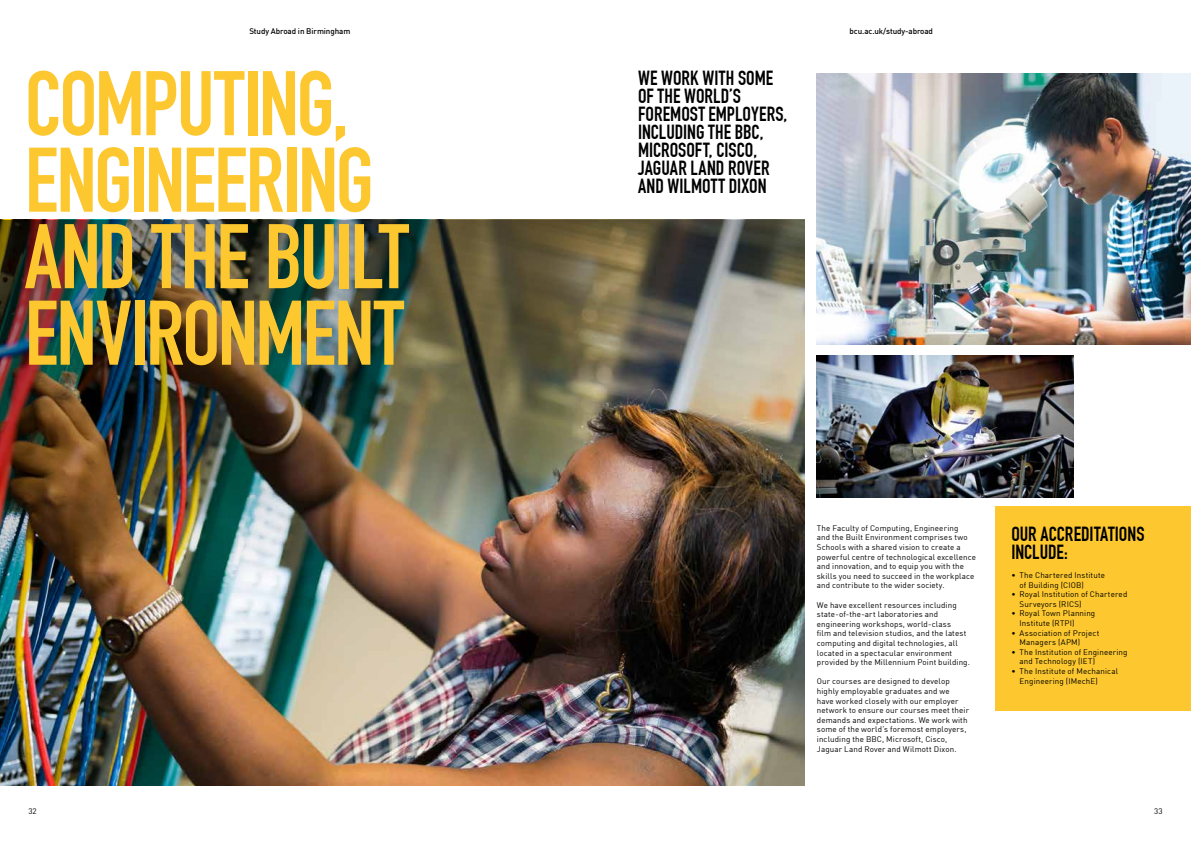
<style>
.page{position:relative;width:1191px;height:842px;background:#fff}
.page>*{position:absolute;margin:0;border:0;box-sizing:border-box;transform-origin:0 0}
.t1{font:700 90px/76.5px "DIN Condensed";letter-spacing:-.03em;color:#fdc82f}
.t2{font:700 20px/18px "DIN Condensed";color:#000}
.t3{font:8px/9.6px "DIN Offc";letter-spacing:.015em;color:#000}
.t4{font:500 8px "DIN Offc";letter-spacing:-.01em;color:#000}
</style>
<div class="page">
<img style="left:0;top:698px;width:804px;height:87px">
<img style="left:0;top:220px;width:804px;height:478px">
<div style="left:995px;top:506px;width:196px;height:205px;background:#fdc82f"></div>
<img style="left:817px;top:73px;width:374px;height:271px">
<img style="left:817px;top:356px;width:256px;height:142px">
<p class="t4" style="left:249px;top:26px;width:103px">Study Abroad in Birmingham</p>
<p class="t4" style="left:849px;top:26px;width:85px">bcu.ac.uk/study-abroad</p>
<h1 class="t1" style="left:25px;top:66px;width:385px">COMPUTING,<br>ENGINEERING<br>AND THE BUILT<br>ENVIRONMENT</h1>
<h2 class="t2" style="left:638px;top:69px;width:151px">WE WORK WITH SOME<br>OF THE WORLD’S<br>FOREMOST EMPLOYERS,<br>INCLUDING THE BBC,<br>MICROSOFT, CISCO,<br>JAGUAR LAND ROVER<br>AND WILMOTT DIXON</h2>
<p class="t3" style="left:817px;top:523px;width:160px">The Faculty of Computing, Engineering<br>and the Built Environment comprises two Schools with a shared vision to create a powerful centre of technological excellence and innovation, and to equip you with the skills you need to succeed in the workplace and contribute to the wider society.</p>
<p class="t3" style="left:817px;top:600px;width:155px">We have excellent resources including state-of-the-art laboratories and engineering workshops, world-class<br>film and television studios, and the latest computing and digital technologies, all located in a spectacular environment provided by the Millennium Point building.</p>
<p class="t3" style="left:817px;top:676px;width:154px">Our courses are designed to develop highly employable graduates and we<br>have worked closely with our employer network to ensure our courses meet their demands and expectations. We work with some of the world’s foremost employers, including the BBC, Microsoft, Cisco, Jaguar Land Rover and Wilmott Dixon.</p>
<h2 class="t2" style="left:1011px;top:525px;width:135px">OUR ACCREDITATIONS<br>INCLUDE:</h2>
<p class="t3" style="left:1019px;top:570px;width:87px;text-indent:-8px">• The Chartered Institute of Building (CIOB)</p>
<p class="t3" style="left:1019px;top:589px;width:109px;text-indent:-8px">• Royal Institution of Chartered<br>Surveyors (RICS)</p>
<p class="t3" style="left:1019px;top:608px;width:77px;text-indent:-8px">• Royal Town Planning<br>Institute (RTPI)</p>
<p class="t3" style="left:1019px;top:628px;width:81px;text-indent:-8px">• Association of Project<br>Managers (APM)</p>
<p class="t3" style="left:1019px;top:647px;width:109px;text-indent:-8px">• The Institution of Engineering and Technology (IET)</p>
<p class="t3" style="left:1019px;top:666px;width:100px;text-indent:-8px">• The Institute of Mechanical<br>Engineering (IMechE)</p>
<p class="t3" style="left:28px;top:806px;width:10px">32</p>
<p class="t3" style="left:1154px;top:806px;width:10px">33</p>
</div>
